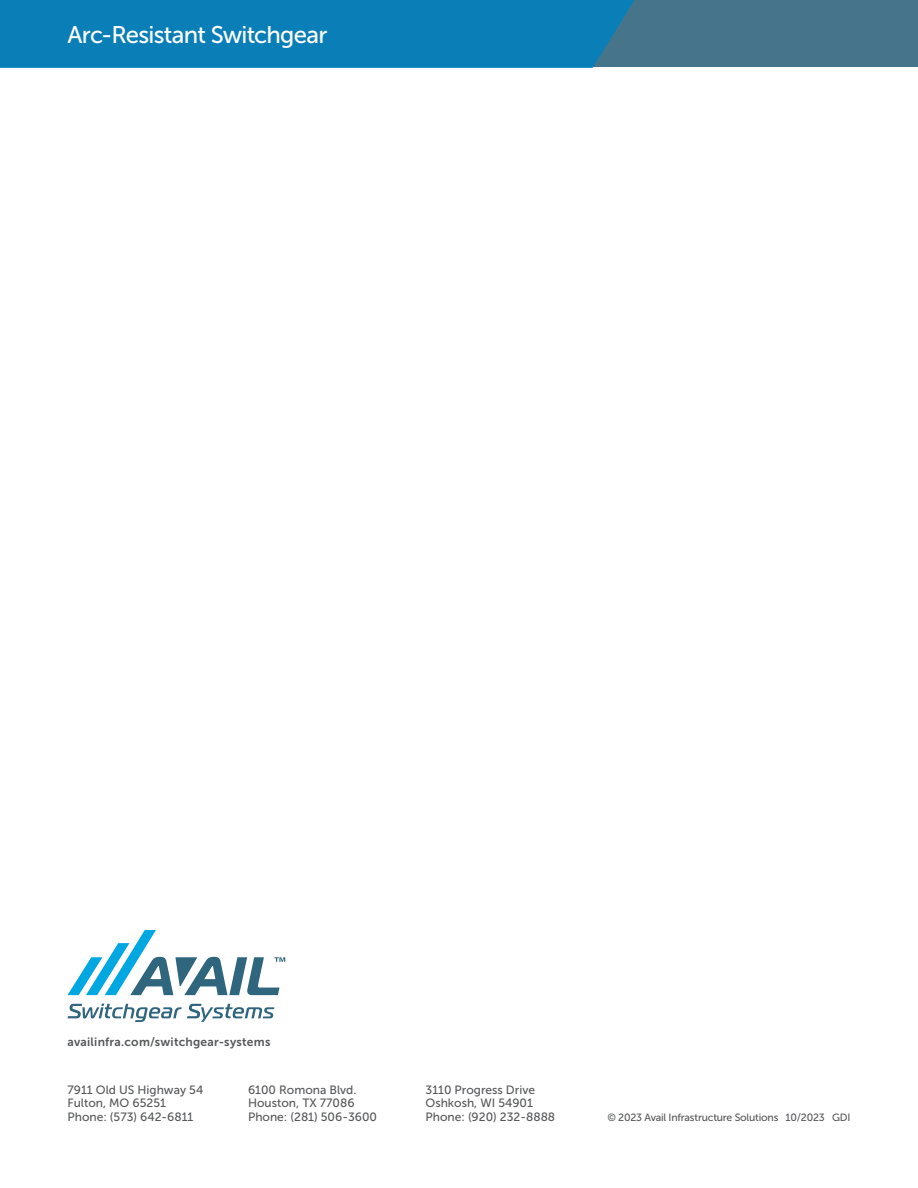
<style>
.page{position:relative;width:918px;height:1188px;background:#fff}
.page>*{position:absolute;margin:0;border:0;box-sizing:border-box;transform-origin:0 0}
.t1{font:24px "Museo Sans 500";letter-spacing:-.03em;color:#fff}
.t2{font:12px/13.5px "Museo Sans 500";color:#57585a}
.t3{font:12px "Museo Sans 700";letter-spacing:.02em;color:#57585a}
.t4{font:10.5px "Museo Sans 500";letter-spacing:-.02em;color:#57585a}
</style>
<div class="page">
<svg style="left:68px;top:1004px;width:206px;height:18px"></svg>
<svg style="left:68px;top:930px;width:217px;height:65px"></svg>
<div style="left:0;top:0;width:918px;height:68px;background:#45748b"></div>
<svg style="left:0;top:0;width:696px;height:68px;background:#117eb2"></svg>
<h1 class="t1" style="left:68px;top:21px;width:261px">Arc-Resistant Switchgear</h1>
<p class="t3" style="left:68px;top:1035px;width:204px">availinfra.com/switchgear-systems</p>
<p class="t2" style="left:68px;top:1083px;width:137px">7911 Old US Highway 54<br>Fulton, MO 65251<br>Phone: (573) 642-6811</p>
<p class="t2" style="left:248px;top:1083px;width:130px">6100 Romona Blvd.<br>Houston, TX 77086<br>Phone: (281) 506-3600</p>
<p class="t2" style="left:426px;top:1083px;width:131px">3110 Progress Drive<br>Oshkosh, WI 54901<br>Phone: (920) 232-8888</p>
<p class="t4" style="left:607px;top:1111px;width:245px">© 2023 Avail Infrastructure Solutions 10/2023 GDI</p>
</div>
